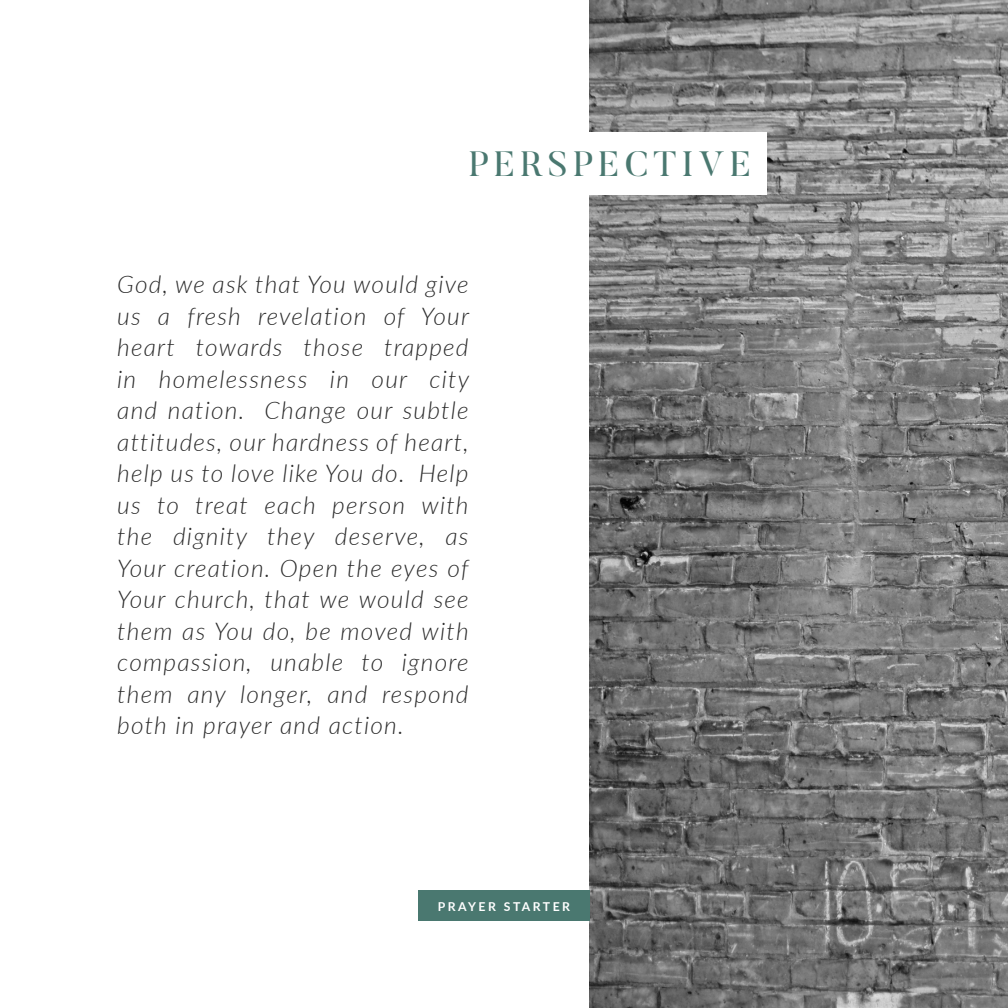
<style>
.page{position:relative;width:1008px;height:1008px;background:#fff}
.page>*{position:absolute;margin:0;border:0;box-sizing:border-box;transform-origin:0 0}
.H1__Center{font:35px "Butler";letter-spacing:.15em;color:#4a7870}
.Body_Copy__Indent{font:italic 300 24.5px/31.5px "Lato";letter-spacing:.05em;color:#2b2b2b;text-align:justify}
.Caption_2__Center{font:700 12.25px "Lato";letter-spacing:.2em;color:#fff}
</style>
<div class="page">
<img style="left:590px;top:0;width:418px;height:1008px">
<div style="left:472px;top:132px;width:295px;height:63px;background:#fff"></div>
<div style="left:418px;top:891px;width:172px;height:30px;background:#4a7870"></div>
<p class="H1__Center" style="left:469px;top:142px;width:284px">PERSPECTIVE</p>
<p class="Body_Copy__Indent" style="left:117px;top:268px;width:353px">God, we ask that You would give us a fresh revelation of Your heart towards those trapped in homelessness in our city and nation. Change our subtle attitudes, our hardness of heart, help us to love like You do. Help us to treat each person with the dignity they deserve, as Your creation. Open the eyes of Your church, that we would see them as You do, be moved with compassion, unable to ignore them any longer, and respond both in prayer and action.</p>
<p class="Caption_2__Center" style="left:438px;top:897px;width:134px">PRAYER STARTER</p>
</div>
